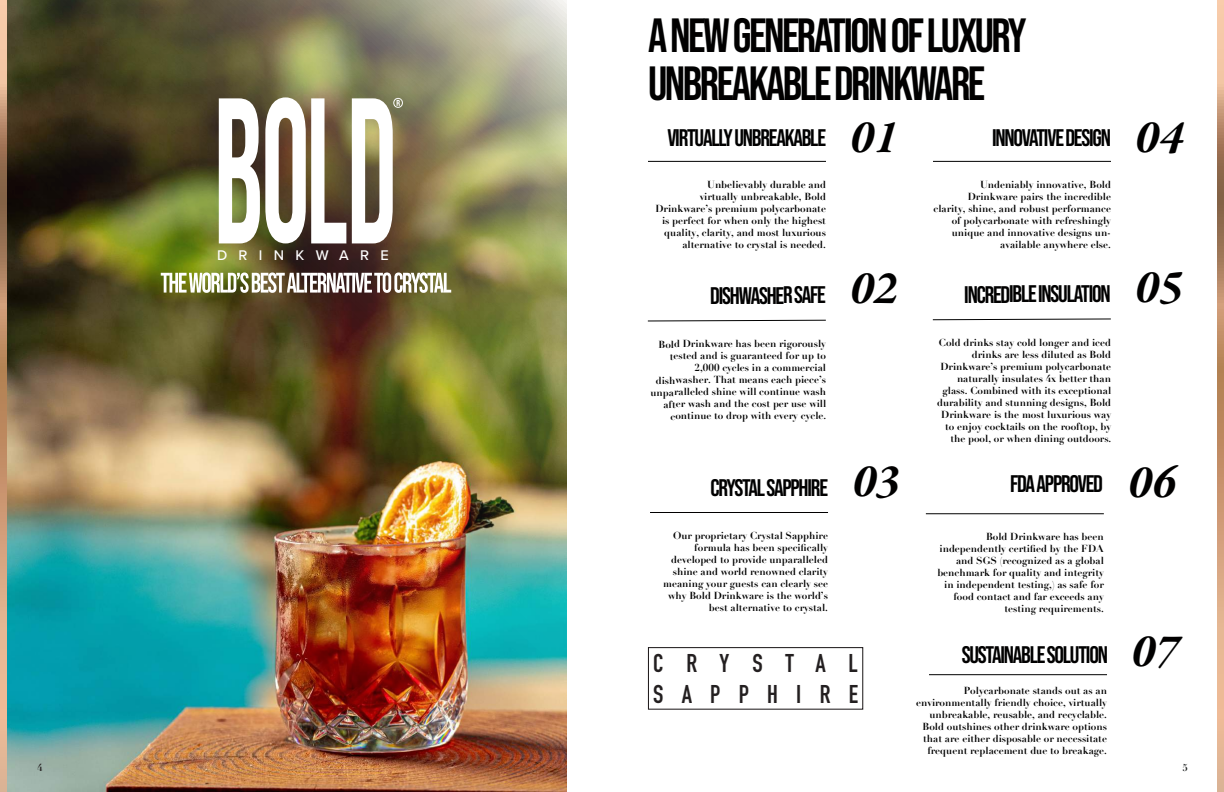
<style>
.page{position:relative;width:1224px;height:792px;background:#fff}
.page>*{position:absolute;margin:0;border:0;box-sizing:border-box;transform-origin:0 0}
.t1{font:700 48px/48px "Bebas Neue Pro";letter-spacing:-.05em;color:#010000}
.t2{font:italic 700 48px "Garamond Premr Pro";color:#010000}
.t3{font:700 25.3px "DIN Condensed";letter-spacing:.72em;color:#231f20}
.t4{font:700 25.3px "DIN Condensed";letter-spacing:.905em;color:#231f20}
.t5{font:700 24px "Bebas Neue Pro";letter-spacing:-.05em;color:#010000}
.t6{font:500 14.5px "Proxima Nova";letter-spacing:.78em;color:#fff}
.t7{font:700 10px/12px "Didot";color:#010000;text-align:right}
.t8{font:700 10px "Didot";color:#231f20}
.t9{font:700 10px "Didot";color:#1c1f1f}
.s1{font-family:"Garamond Premr Pro";font-style:italic;font-size:48px}
</style>
<div class="page">
<img style="left:6px;top:0;width:561px;height:792px">
<svg style="left:219px;top:97px;width:127px;height:146px"></svg>
<svg style="left:352px;top:98px;width:51px;height:145px"></svg>
<hr style="left:648px;top:161px;width:178px;height:1px;background:#010000">
<hr style="left:933px;top:161px;width:178px;height:1px;background:#010000">
<hr style="left:650px;top:512px;width:178px;height:1px;background:#010000">
<svg style="left:647px;top:319px;width:179px;height:3px"></svg>
<svg style="left:932px;top:318px;width:179px;height:3px"></svg>
<hr style="left:929px;top:674px;width:178px;height:1px;background:#010000">
<div style="left:648px;top:647px;width:215px;height:63px;border:1px solid #231f20"></div>
<img style="left:161px;top:273px;width:290px;height:20px">
<svg style="left:0;top:0;width:6px;height:792px;background:#ca9b78"></svg>
<svg style="left:1218px;top:0;width:6px;height:792px;background:#ca9b78"></svg>
<hr style="left:926px;top:513px;width:178px;height:1px;background:#010000">
<h3 class="t6" style="left:217px;top:244px;width:173px">DRINKWARE</h3>
<h1 class="t1" style="left:648px;top:11px;width:380px">A NEW GENERATION OF LUXURY<br>UNBREAKABLE DRINKWARE</h1>
<h3 class="t5" style="left:992px;top:124px;width:120px">INNOVATIVE DESIGN</h3>
<h1 class="t2" style="left:850px;top:108px;width:49px">01</h1>
<h1 class="t2" style="left:1135px;top:108px;width:49px">04</h1>
<h3 class="t5" style="left:667px;top:124px;width:160px">VIRTUALLY UNBREAKABLE</h3>
<p class="t7" style="left:655px;top:179px;width:172px">Unbelievably durable and<br>virtually unbreakable, Bold Drinkware’s premium polycarbonate is perfect for when only the highest quality, clarity, and most luxurious alternative to crystal is needed.</p>
<p class="t7" style="left:934px;top:179px;width:179px">Undeniably innovative, Bold Drinkware pairs the incredible clarity, shine, and robust performance of polycarbonate with refreshingly unique and innovative designs un&shy;available anywhere else.</p>
<h1 class="t2" style="left:850px;top:259px;width:49px">02</h1>
<h1 class="t2" style="left:1135px;top:257px;width:49px">05</h1>
<h3 class="t5" style="left:710px;top:282px;width:117px">DISHWASHER SAFE</h3>
<h3 class="t5" style="left:964px;top:280px;width:148px">INCREDIBLE INSULATION</h3>
<p class="t7" style="left:651px;top:338px;width:177px">Bold Drinkware has been rigorously tested and is guaranteed for up to 2,000 cycles in a commercial dishwasher. That means each piece’s unparalleled shine will continue wash after wash and the cost per use will continue to drop with every cycle.</p>
<p class="t7" style="left:937px;top:337px;width:176px">Cold drinks stay cold longer and iced drinks are less diluted as Bold Drinkware’s premium polycarbonate naturally insulates 4x better than glass. Combined with its exceptional durability and stunning designs, Bold Drinkware is the most luxurious way to enjoy cocktails on the rooftop, by the pool, or when dining outdoors.</p>
<h3 class="t5" style="left:711px;top:474px;width:119px">CRYSTAL SAPPHIRE</h3>
<p class="t7" style="left:663px;top:530px;width:166px">Our proprietary Crystal Sapphire formula has been specifically developed to provide unparalleled shine and world renowned clarity meaning your guests can clearly see why Bold Drinkware is the world’s best alternative to crystal.</p>
<h1 class="t2" style="left:852px;top:452px;width:49px">03</h1>
<h2 class="t4" style="left:653px;top:646px;width:206px">CRYSTAL</h2>
<h2 class="t3" style="left:653px;top:677px;width:206px">SAPPHIRE</h2>
<h3 class="t5" style="left:1010px;top:470px;width:167px">FDA APPROVED <span class="s1">06</span></h3>
<p class="t7" style="left:937px;top:531px;width:168px">Bold Drinkware has been independently certified by the FDA and SGS (recognized as a global benchmark for quality and integrity in independent testing,) as safe for food contact and far exceeds any testing requirements.</p>
<h3 class="t5" style="left:962px;top:641px;width:148px">SUSTAINABLE SOLUTION</h3>
<p class="t7" style="left:916px;top:685px;width:192px">Polycarbonate stands out as an environmentally friendly choice, virtually unbreakable, reusable, and recyclable.<br>Bold outshines other drinkware options that are either disposable or necessitate frequent replacement due to breakage.</p>
<h1 class="t2" style="left:1131px;top:621px;width:49px">07</h1>
<p class="t8" style="left:37px;top:761px;width:7px">4</p>
<p class="t9" style="left:1182px;top:762px;width:7px">5</p>
</div>
